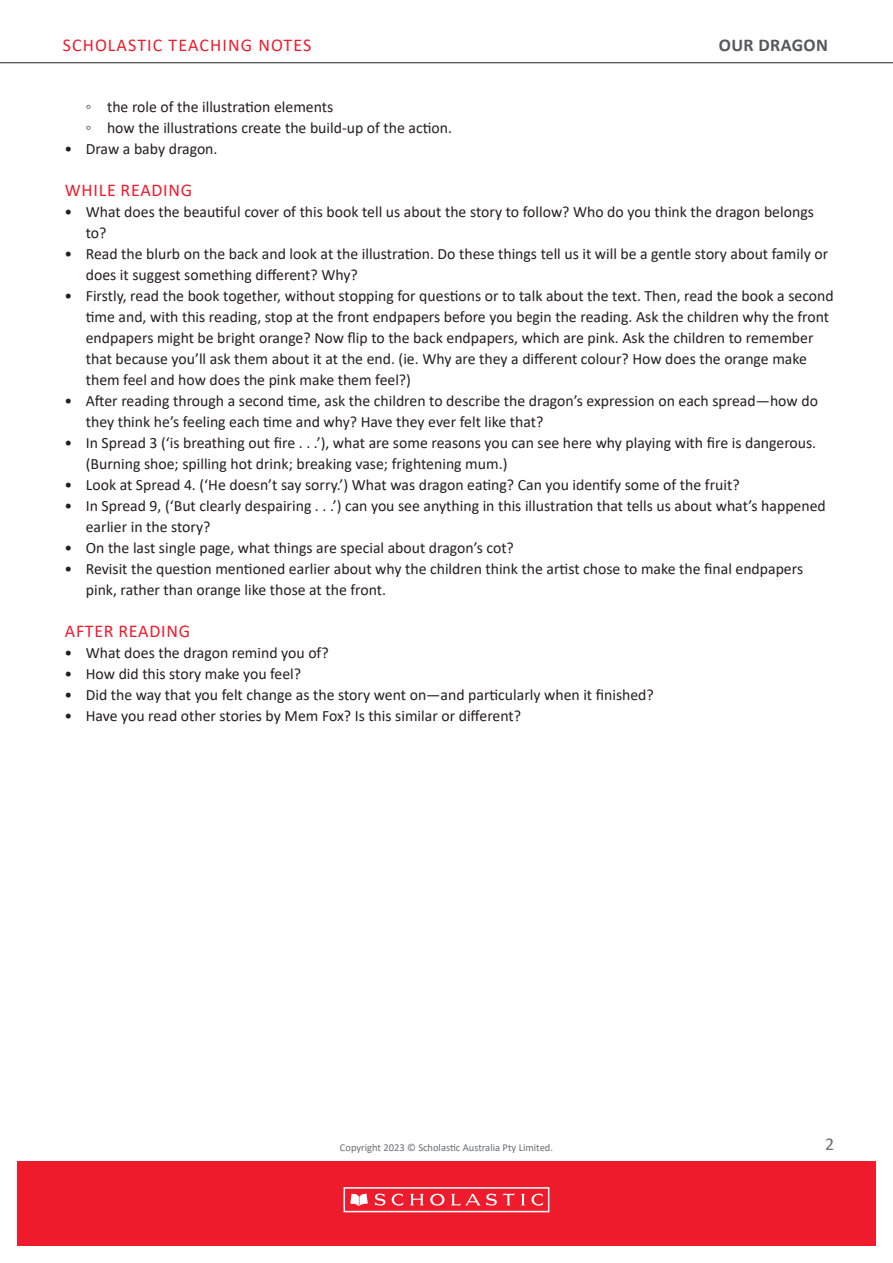
<style>
.page{position:relative;width:893px;height:1263px;background:#fff}
.page>*{position:absolute;margin:0;border:0;box-sizing:border-box;transform-origin:0 0}
.SUB_HEAD_2{font:18px "Calibri";letter-spacing:.04em;color:#ee1b2d}
.SUB_HEAD_2-2{font:18px "Calibri";letter-spacing:.06em;color:#ee1b2d}
.t1{font:700 18px "Calibri";letter-spacing:.02em;color:#57585a}
.t2{font:18px "Calibri";color:#6c6d70}
.t3{font:15.75px/21px "Calibri";color:#231f20}
.t4{font:10.5px "Calibri";color:#6c6d70}
</style>
<div class="page">
<div style="left:17px;top:1161px;width:859px;height:85px;background:#ee1b2d"></div>
<div style="left:344px;top:1187px;width:205px;height:25px;border:2px solid #fff"></div>
<svg style="left:350px;top:1193px;width:18px;height:13px"></svg>
<svg style="left:375px;top:1193px;width:28px;height:13px"></svg>
<svg style="left:410px;top:1194px;width:14px;height:11px"></svg>
<svg style="left:521px;top:1194px;width:4px;height:11px"></svg>
<svg style="left:531px;top:1193px;width:12px;height:13px"></svg>
<svg style="left:430px;top:1194px;width:15px;height:11px"></svg>
<svg style="left:451px;top:1193px;width:64px;height:13px"></svg>
<hr style="left:0;top:62px;width:893px;height:1px;background:#231f20">
<p class="SUB_HEAD_2-2" style="left:63px;top:32px;width:250px">SCHOLASTIC TEACHING NOTES</p>
<p class="t1" style="left:719px;top:32px;width:111px">OUR DRAGON</p>
<p class="t3" style="left:86px;top:96px;width:249px">◦ the role of the illustration elements</p>
<p class="t3" style="left:86px;top:117px;width:368px">◦ how the illustrations create the build-up of the action.</p>
<p class="t3" style="left:65px;top:138px;width:155px">• Draw a baby dragon.</p>
<p class="SUB_HEAD_2" style="left:65px;top:177px;width:129px">WHILE READING</p>
<p class="t3" style="left:86px;top:201px;width:730px;text-indent:-21px">• What does the beautiful cover of this book tell us about the story to follow? Who do you think the dragon belongs to?</p>
<p class="t3" style="left:86px;top:243px;width:744px;text-indent:-21px">• Read the blurb on the back and look at the illustration. Do these things tell us it will be a gentle story about family or does it suggest something different? Why?</p>
<p class="t3" style="left:86px;top:285px;width:749px;text-indent:-21px">• Firstly, read the book together, without stopping for questions or to talk about the text. Then, read the book a second time and, with this reading, stop at the front endpapers before you begin the reading. Ask the children why the front endpapers might be bright orange? Now flip to the back endpapers, which are pink. Ask the children to remember that because you’ll ask them about it at the end. (ie. Why are they a different colour? How does the orange make them feel and how does the pink make them feel?)</p>
<p class="t3" style="left:86px;top:390px;width:734px;text-indent:-21px">• After reading through a second time, ask the children to describe the dragon’s expression on each spread—how do they think he’s feeling each time and why? Have they ever felt like that?</p>
<p class="t3" style="left:86px;top:432px;width:732px;text-indent:-21px">• In Spread 3 (‘is breathing out fire . . .’), what are some reasons you can see here why playing with fire is dangerous. (Burning shoe; spilling hot drink; breaking vase; frightening mum.)</p>
<p class="t3" style="left:65px;top:474px;width:677px">• Look at Spread 4. (‘He doesn’t say sorry.’) What was dragon eating? Can you identify some of the fruit?</p>
<p class="t3" style="left:86px;top:495px;width:741px;text-indent:-21px">• In Spread 9, (‘But clearly despairing . . .’) can you see anything in this illustration that tells us about what’s happened earlier in the story?</p>
<p class="t3" style="left:65px;top:537px;width:451px">• On the last single page, what things are special about dragon’s cot?</p>
<p class="t3" style="left:86px;top:558px;width:719px;text-indent:-21px">• Revisit the question mentioned earlier about why the children think the artist chose to make the final endpapers pink, rather than orange like those at the front.</p>
<p class="SUB_HEAD_2" style="left:65px;top:618px;width:127px">AFTER READING</p>
<p class="t3" style="left:65px;top:642px;width:266px">• What does the dragon remind you of?</p>
<p class="t3" style="left:65px;top:663px;width:238px">• How did this story make you feel?</p>
<p class="t3" style="left:65px;top:684px;width:591px">• Did the way that you felt change as the story went on—and particularly when it finished?</p>
<p class="t3" style="left:65px;top:705px;width:458px">• Have you read other stories by Mem Fox? Is this similar or different?</p>
<p class="t4" style="left:340px;top:1140px;width:215px">Copyright 2023 © Scholastic Australia Pty Limited.</p>
<p class="t2" style="left:825px;top:1131px;width:11px">2</p>
</div>
